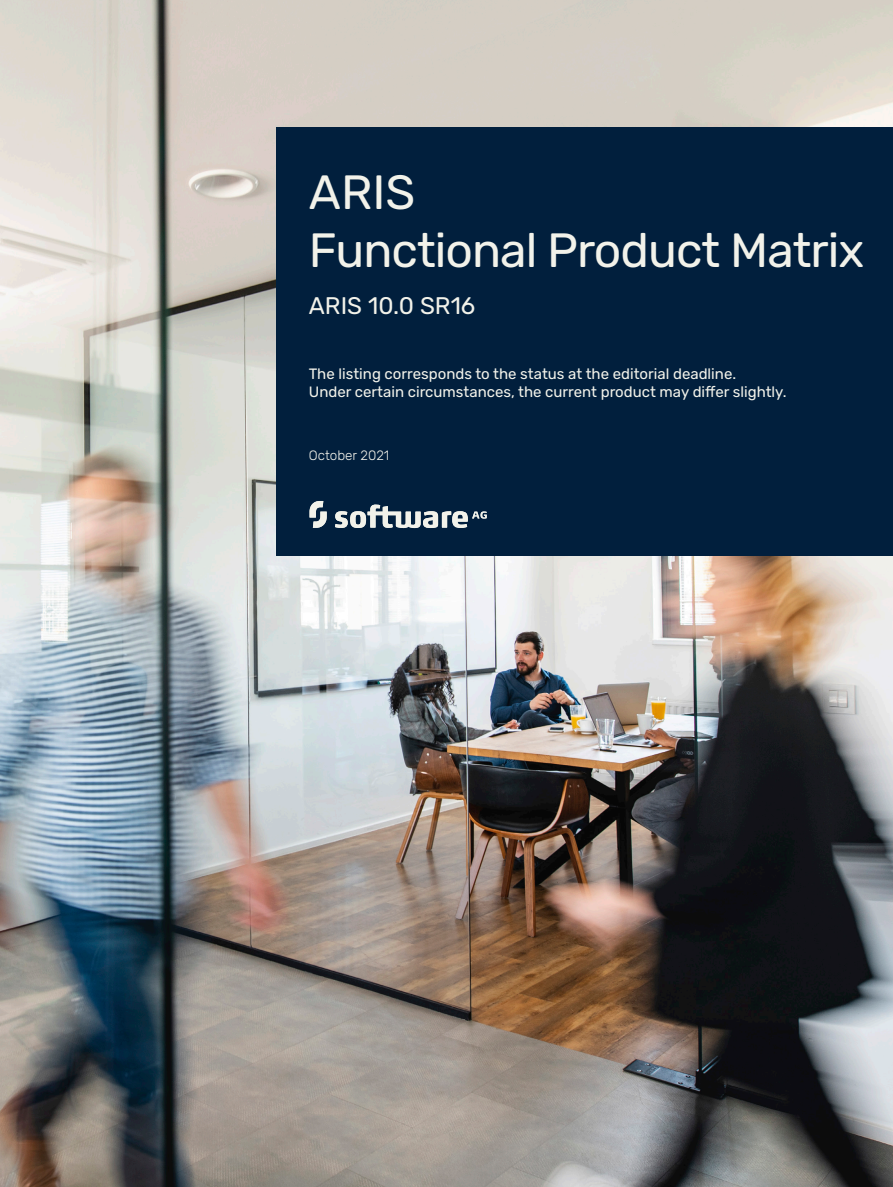
<style>
.page{position:relative;width:893px;height:1187px;background:#fff}
.page>*{position:absolute;margin:0;border:0;box-sizing:border-box;transform-origin:0 0}
.Headline_1_-_30_36{font:48px/57.6px "Rubik";letter-spacing:-.02em;color:#f2f2ea}
.Subhead_1_-_14_18__S{font:24px "Rubik";color:#f2f2ea}
.Body_1_-_9_12__Dark{font:15px/18px "Rubik";color:#f2f2ea}
.Body_1_-_9_12__Dark-2{font:300 13.5px "Rubik";color:#f2f2ea}
</style>
<div class="page">
<img style="left:0;top:0;width:893px;height:1186px">
<div style="left:276px;top:128px;width:617px;height:427px;background:#011f3d"></div>
<svg style="left:310px;top:501px;width:177px;height:27px"></svg>
<p class="Headline_1_-_30_36" style="left:309px;top:165px;width:557px">ARIS<br>Functional Product Matrix</p>
<p class="Subhead_1_-_14_18__S" style="left:309px;top:292px;width:168px">ARIS 10.0 SR16</p>
<p class="Body_1_-_9_12__Dark" style="left:309px;top:365px;width:479px">The listing corresponds to the status at the editorial deadline.<br>Under certain circumstances, the current product may differ slightly.</p>
<p class="Body_1_-_9_12__Dark-2" style="left:309px;top:448px;width:82px">October 2021</p>
</div>
